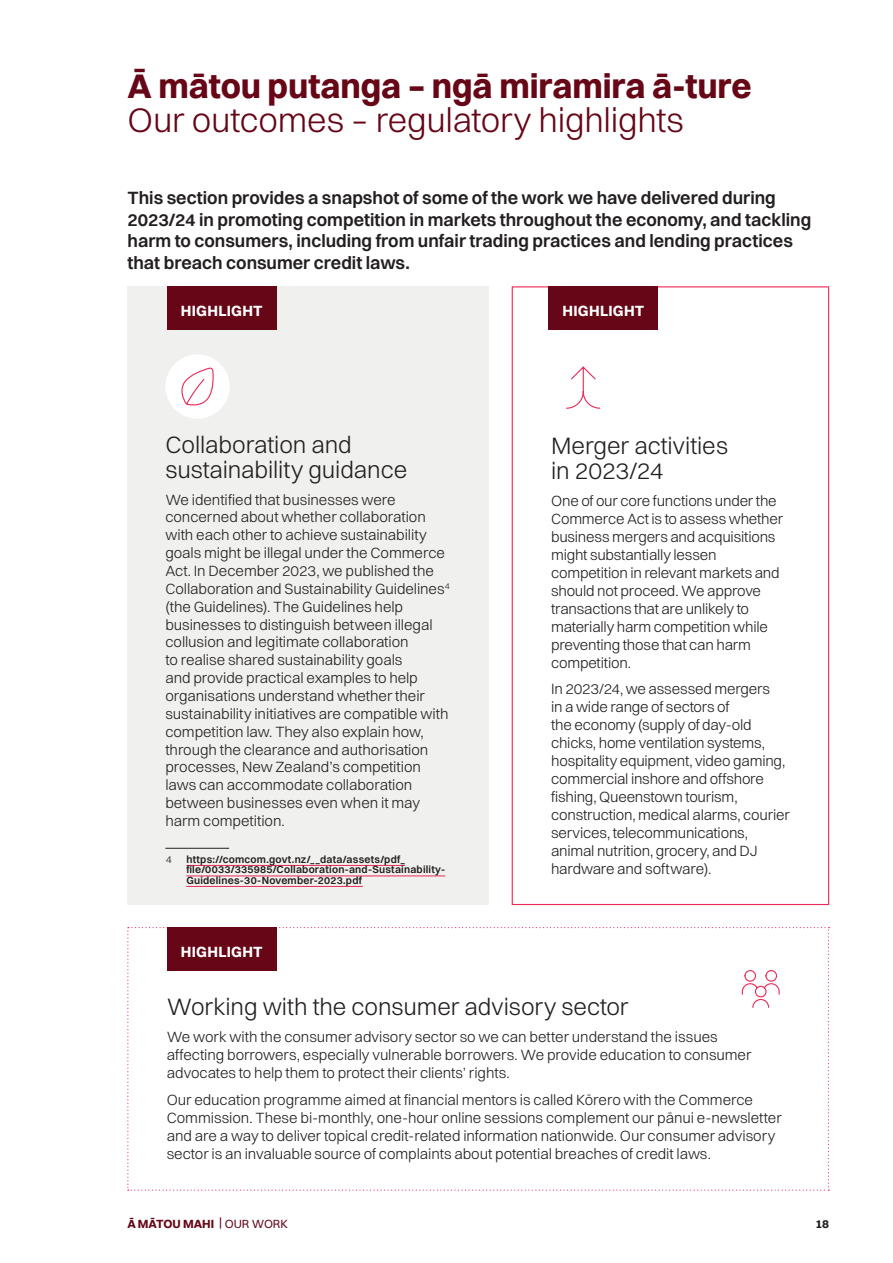
<style>
.page{position:relative;width:893px;height:1263px;background:#fff}
.page>*{position:absolute;margin:0;border:0;box-sizing:border-box;transform-origin:0 0}
.t1{font:300 34.5px "Switzer";letter-spacing:-.01em;color:#660616}
.t2{font:700 34.5px "Switzer";letter-spacing:-.005em;color:#660616}
.t3{font:300 24px/25.5px "Switzer";letter-spacing:-.005em;color:#231f20}
.t4{font:600 18px/21.6px "Switzer";color:#231f20}
.t5{font:300 15px/18px "Switzer";letter-spacing:-.01em;color:#231f20}
.t6{font:700 15px "Switzer";letter-spacing:.02em;color:#fff}
.t7{font:700 12px "Switzer";color:#660616}
.t8{font:700 12px "Switzer";color:#231f20}
.t9{font:600 10.5px/10.5px "Switzer";letter-spacing:.02em;color:#231f20}
.t10{font:300 10.5px "Switzer";color:#231f20}
.s1{font-weight:400}
</style>
<div class="page">
<div style="left:127px;top:286px;width:362px;height:619px;background:#f0f0ee"></div>
<div style="left:165px;top:354px;width:65px;height:65px;background:#fff;border-radius:50%"></div>
<svg style="left:181px;top:367px;width:33px;height:39px"></svg>
<hr style="left:165px;top:848px;width:64px;height:1px;background:#231f20">
<hr style="left:186px;top:865px;width:219px;height:1px;background:#ed2957">
<hr style="left:186px;top:875px;width:259px;height:1px;background:#ed2957">
<hr style="left:186px;top:886px;width:177px;height:1px;background:#ed2957">
<div style="left:167px;top:286px;width:109px;height:44px;background:#660616"></div>
<svg style="left:566px;top:366px;width:35px;height:43px"></svg>
<div style="left:549px;top:286px;width:109px;height:44px;background:#660616"></div>
<svg style="left:127px;top:927px;width:702px;height:264px"></svg>
<div style="left:167px;top:927px;width:109px;height:44px;background:#660616"></div>
<h1 class="t2" style="left:128px;top:64px;width:626px">Ā mātou putanga – ngā miramira ā-ture</h1>
<h1 class="t1" style="left:128px;top:99px;width:558px">Our outcomes – regulatory highlights</h1>
<p class="t4" style="left:128px;top:187px;width:685px">This section provides a snapshot of some of the work we have delivered during 2023/24 in promoting competition in markets throughout the economy, and tackling harm to consumers, including from unfair trading practices and lending practices that breach consumer credit laws.</p>
<p class="t6" style="left:181px;top:301px;width:83px">HIGHLIGHT</p>
<h2 class="t3" style="left:165px;top:431px;width:244px">Collaboration and sustainability guidance</h2>
<p class="t5" style="left:165px;top:490px;width:286px">We identified that businesses were concerned about whether collaboration with each other to achieve sustainability goals might be illegal under the Commerce Act. In December 2023, we published the Collaboration and Sustainability Guidelines<sup>4 </sup>(the Guidelines). The Guidelines help businesses to distinguish between illegal collusion and legitimate collaboration<br>to realise shared sustainability goals<br>and provide practical examples to help organisations understand whether their sustainability initiatives are compatible with competition law. They also explain how, through the clearance and authorisation processes, New Zealand’s competition laws can accommodate collaboration between businesses even when it may harm competition.</p>
<p class="t10" style="left:166px;top:853px;width:8px">4</p>
<p class="t9" style="left:186px;top:854px;width:260px">https://comcom.govt.nz/__data/assets/pdf_ file/0033/335985/Collaboration-and-Sustainability-<br>Guidelines-30-November-2023.pdf</p>
<p class="t6" style="left:181px;top:942px;width:83px">HIGHLIGHT</p>
<p class="t6" style="left:562px;top:301px;width:83px">HIGHLIGHT</p>
<h2 class="t3" style="left:551px;top:432px;width:179px">Merger activities in 2023/24</h2>
<p class="t5" style="left:551px;top:491px;width:234px">One of our core functions under the<br>Commerce Act is to assess whether business mergers and acquisitions might substantially lessen competition in relevant markets and should not proceed. We approve transactions that are unlikely to materially harm competition while preventing those that can harm competition.</p>
<p class="t5" style="left:551px;top:680px;width:240px">In 2023/24, we assessed mergers<br>in a wide range of sectors of<br>the economy (supply of day-old chicks, home ventilation systems, hospitality equipment, video gaming, commercial inshore and offshore fishing, Queenstown tourism, construction, medical alarms, courier services, telecommunications, animal nutrition, grocery, and DJ hardware and software).</p>
<h2 class="t3" style="left:167px;top:994px;width:463px">Working with the consumer advisory sector</h2>
<p class="t5" style="left:167px;top:1027px;width:586px">We work with the consumer advisory sector so we can better understand the issues affecting borrowers, especially vulnerable borrowers. We provide education to consumer advocates to help them to protect their clients’ rights.</p>
<p class="t5" style="left:167px;top:1090px;width:617px">Our education programme aimed at financial mentors is called Kōrero with the Commerce Commission. These bi-monthly, one-hour online sessions complement our pānui e-newsletter and are a way to deliver topical credit-related information nationwide. Our consumer advisory sector is an invaluable source of complaints about potential breaches of credit laws.</p>
<p class="t7" style="left:128px;top:1216px;width:162px">Ā MĀTOU MAHI <span class="s1">| OUR WORK</span></p>
<p class="t8" style="left:815px;top:1216px;width:15px">18</p>
</div>
